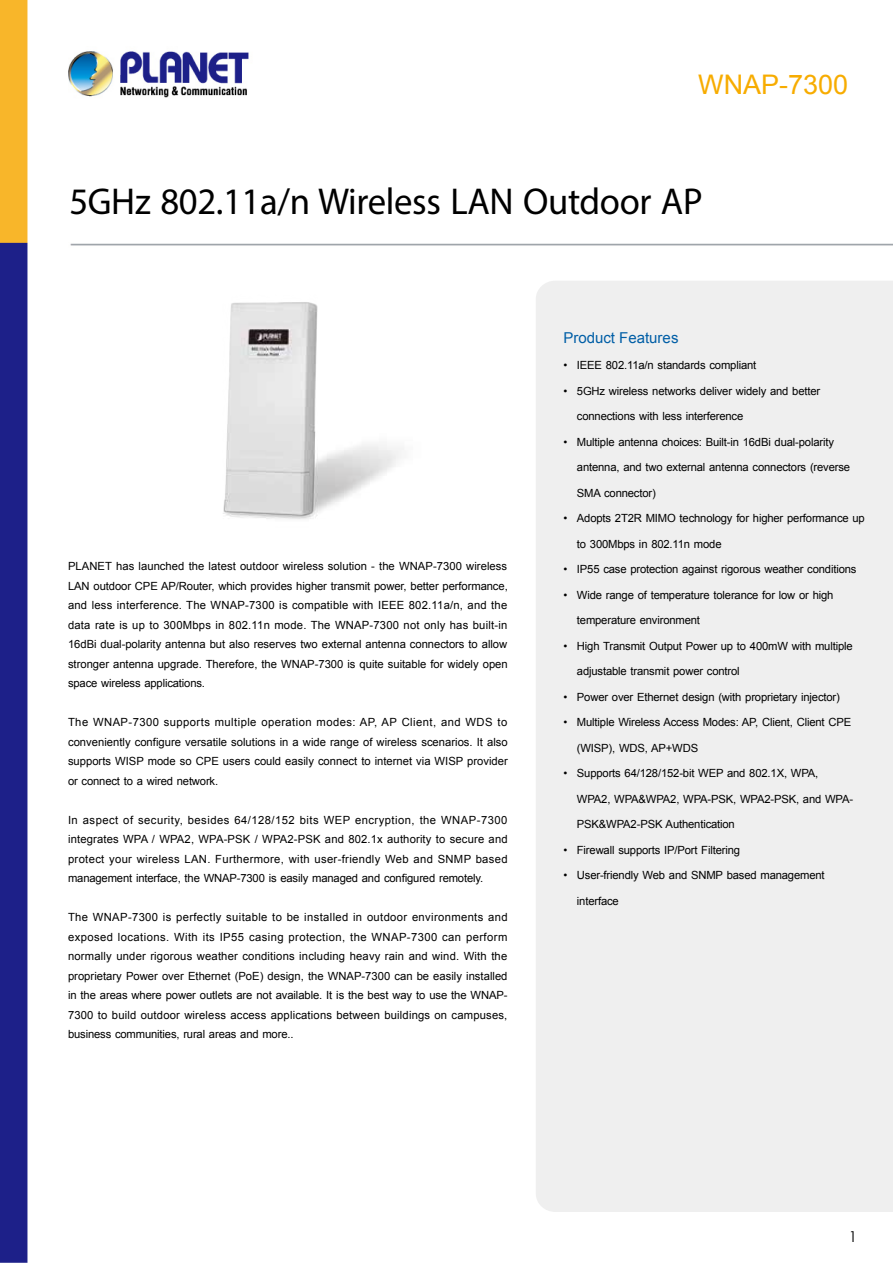
<style>
.page{position:relative;width:893px;height:1263px;background:#fff}
.page>*{position:absolute;margin:0;border:0;box-sizing:border-box;transform-origin:0 0}
.t1{font:37.5px "Myriad Pro";letter-spacing:-.01em;color:#000}
.t2{font:27px "Arial";color:#f7ac00}
.t3{font:15px "Arial";color:#005ea6}
.t4{font:15px "Century Gothic";color:#000}
.t5{font:11.25px/19.5px "Arial";letter-spacing:-.015em;color:#000;text-align:justify}
</style>
<div class="page">
<img style="left:0;top:0;width:893px;height:1263px">
<div style="left:536px;top:281px;width:357px;height:931px;background:#efefef"></div>
<img style="left:189px;top:287px;width:246px;height:243px">
<h2 class="t2" style="left:698px;top:67px;width:152px">WNAP-7300</h2>
<h1 class="t1" style="left:69px;top:179px;width:635px">5GHz 802.11a/n Wireless LAN Outdoor AP</h1>
<p class="t5" style="left:68px;top:557px;width:441px">PLANET has launched the latest outdoor wireless solution - the WNAP-7300 wireless LAN outdoor CPE AP/Router, which provides higher transmit power, better performance, and less interference. The WNAP-7300 is compatible with IEEE 802.11a/n, and the data rate is up to 300Mbps in 802.11n mode. The WNAP-7300 not only has built-in 16dBi dual-polarity antenna but also reserves two external antenna connectors to allow stronger antenna upgrade. Therefore, the WNAP-7300 is quite suitable for widely open space wireless applications.</p>
<p class="t5" style="left:68px;top:713px;width:441px">The WNAP-7300 supports multiple operation modes: AP, AP Client, and WDS to conveniently configure versatile solutions in a wide range of wireless scenarios. It also supports WISP mode so CPE users could easily connect to internet via WISP provider or connect to a wired network.</p>
<p class="t5" style="left:68px;top:810px;width:441px">In aspect of security, besides 64/128/152 bits WEP encryption, the WNAP-7300 integrates WPA / WPA2, WPA-PSK / WPA2-PSK and 802.1x authority to secure and protect your wireless LAN. Furthermore, with user-friendly Web and SNMP based management interface, the WNAP-7300 is easily managed and configured remotely.</p>
<p class="t5" style="left:68px;top:908px;width:441px">The WNAP-7300 is perfectly suitable to be installed in outdoor environments and exposed locations. With its IP55 casing protection, the WNAP-7300 can perform normally under rigorous weather conditions including heavy rain and wind. With the proprietary Power over Ethernet (PoE) design, the WNAP-7300 can be easily installed in the areas where power outlets are not available. It is the best way to use the WNAP-7300 to build outdoor wireless access applications between buildings on campuses, business communities, rural areas and more..</p>
<h3 class="t3" style="left:563px;top:328px;width:117px">Product Features</h3>
<p class="t5" style="left:563px;top:355px;width:194px">• IEEE 802.11a/n standards compliant</p>
<p class="t5" style="left:563px;top:381px;width:258px">• 5GHz wireless networks deliver widely and better</p>
<p class="t5" style="left:577px;top:406px;width:168px">connections with less interference</p>
<p class="t5" style="left:563px;top:432px;width:272px">• Multiple antenna choices: Built-in 16dBi dual-polarity</p>
<p class="t5" style="left:577px;top:457px;width:275px">antenna, and two external antenna connectors (reverse</p>
<p class="t5" style="left:577px;top:483px;width:80px">SMA connector)</p>
<p class="t5" style="left:563px;top:508px;width:303px">• Adopts 2T2R MIMO technology for higher performance up</p>
<p class="t5" style="left:577px;top:534px;width:146px">to 300Mbps in 802.11n mode</p>
<p class="t5" style="left:563px;top:559px;width:295px">• IP55 case protection against rigorous weather conditions</p>
<p class="t5" style="left:563px;top:585px;width:272px">• Wide range of temperature tolerance for low or high</p>
<p class="t5" style="left:577px;top:610px;width:125px">temperature environment</p>
<p class="t5" style="left:563px;top:636px;width:291px">• High Transmit Output Power up to 400mW with multiple</p>
<p class="t5" style="left:577px;top:661px;width:164px">adjustable transmit power control</p>
<p class="t5" style="left:563px;top:687px;width:278px">• Power over Ethernet design (with proprietary injector)</p>
<p class="t5" style="left:563px;top:712px;width:289px">• Multiple Wireless Access Modes: AP, Client, Client CPE</p>
<p class="t5" style="left:577px;top:738px;width:123px">(WISP), WDS, AP+WDS</p>
<p class="t5" style="left:563px;top:763px;width:256px">• Supports 64/128/152-bit WEP and 802.1X, WPA,</p>
<p class="t5" style="left:577px;top:789px;width:278px">WPA2, WPA&amp;WPA2, WPA-PSK, WPA2-PSK, and WPA-</p>
<p class="t5" style="left:577px;top:814px;width:159px">PSK&amp;WPA2-PSK Authentication</p>
<p class="t5" style="left:563px;top:840px;width:178px">• Firewall supports IP/Port Filtering</p>
<p class="t5" style="left:563px;top:866px;width:263px">• User-friendly Web and SNMP based management</p>
<p class="t5" style="left:577px;top:891px;width:43px">interface</p>
<h3 class="t4" style="left:849px;top:1227px;width:10px">1</h3>
</div>
